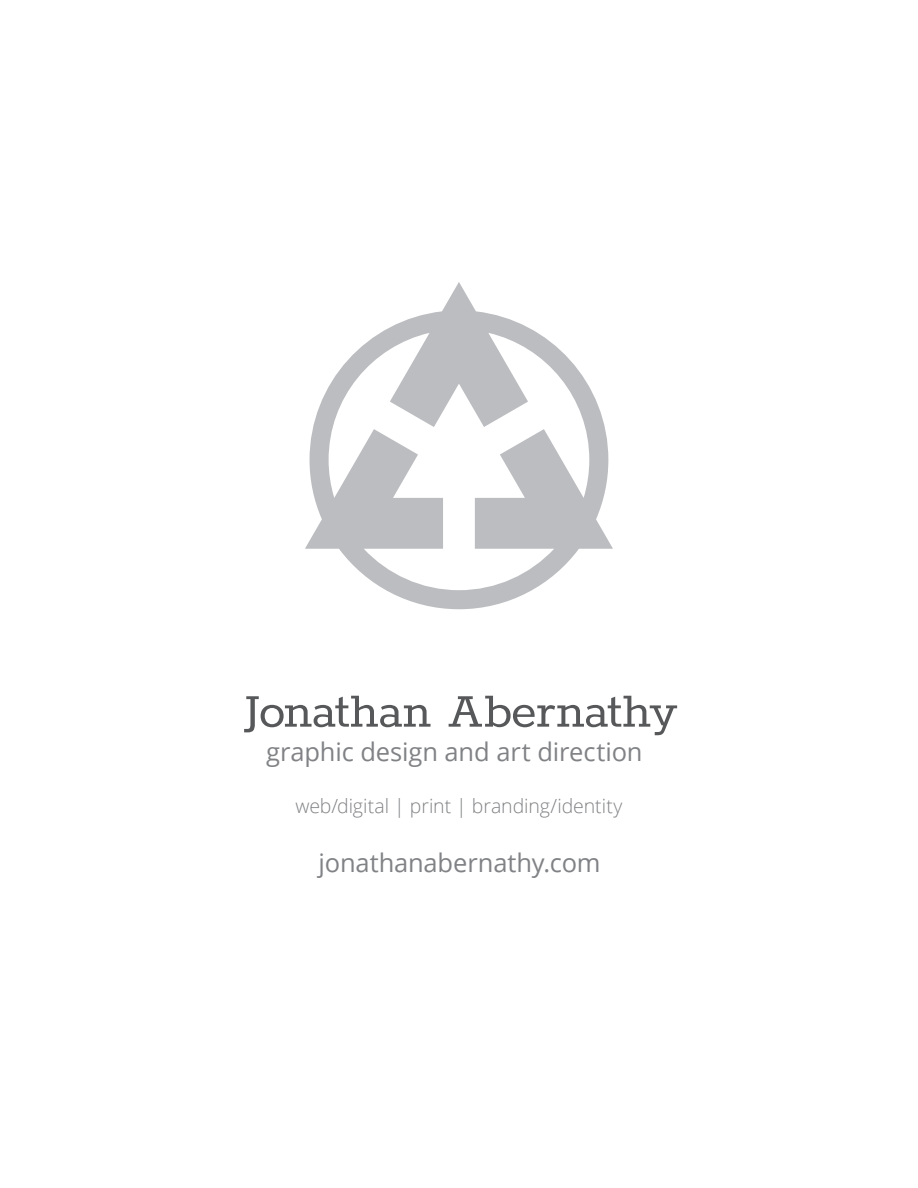
<style>
.page{position:relative;width:918px;height:1188px;background:#fff}
.page>*{position:absolute;margin:0;border:0;box-sizing:border-box;transform-origin:0 0}
.t1{font:54px "Rokkitt";letter-spacing:-.005em;color:#57585a}
.t2{font:25.5px "Open Sans";letter-spacing:-.005em;color:#808285}
.t3{font:300 19.5px "Open Sans";letter-spacing:-.005em;color:#808285}
</style>
<div class="page">
<svg style="left:305px;top:282px;width:308px;height:327px"></svg>
<h1 class="t1" style="left:242px;top:675px;width:436px">Jonathan Abernathy</h1>
<p class="t2" style="left:266px;top:734px;width:378px">graphic design and art direction</p>
<p class="t3" style="left:295px;top:793px;width:329px">web/digital | print | branding/identity</p>
<p class="t2" style="left:319px;top:845px;width:284px">jonathanabernathy.com</p>
</div>
